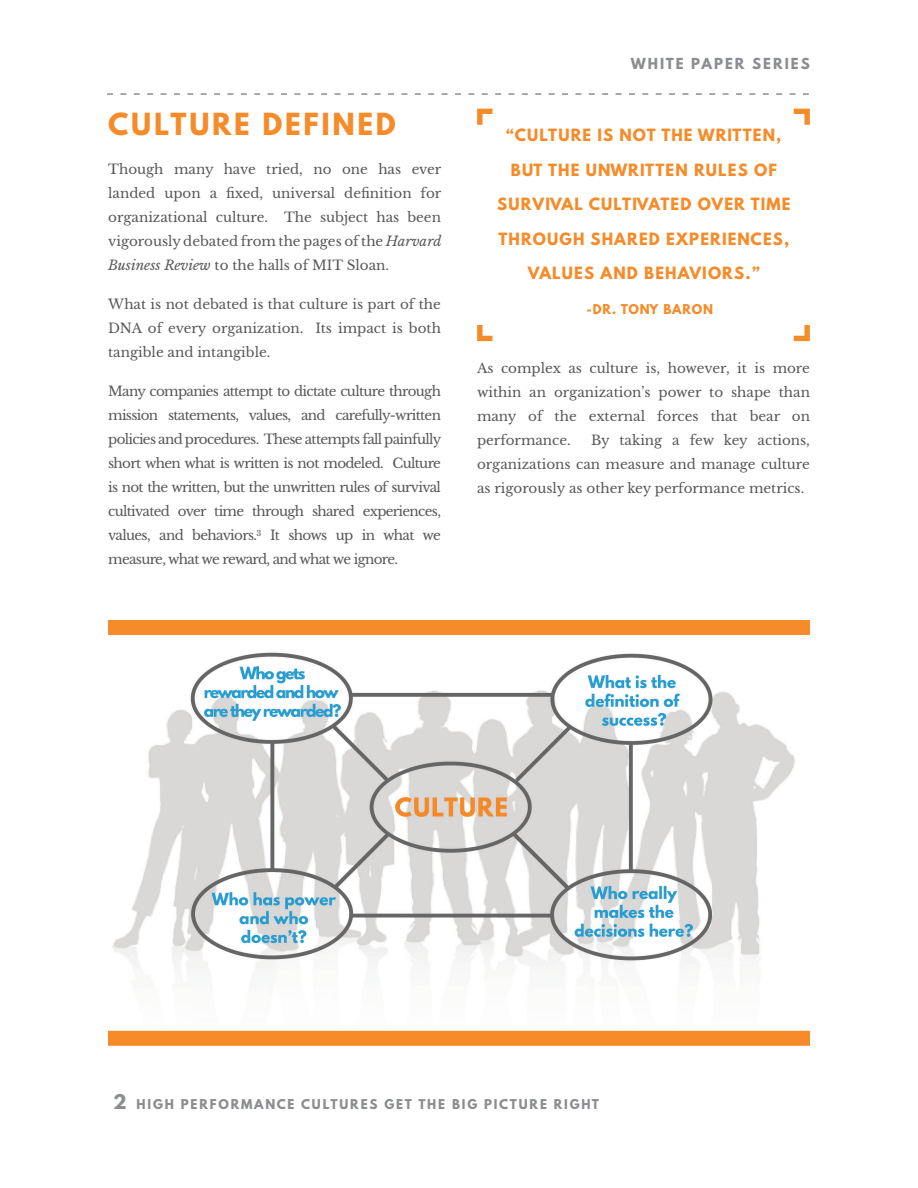
<style>
.page{position:relative;width:918px;height:1188px;background:#fff}
.page>*{position:absolute;margin:0;border:0;box-sizing:border-box;transform-origin:0 0}
.t1{font:700 27px "League Spartan";letter-spacing:.1em;color:#f68b29}
.t2{font:700 15px "League Spartan";letter-spacing:.075em;color:#f68b29}
.t3{font:13.5px/24px "Libre Baskerville";color:#57585a;text-align:justify}
.t4{font:700 13.5px "League Spartan";letter-spacing:.15em;color:#8b8d90}
.t5{font:700 12px "League Spartan";letter-spacing:.15em;color:#8b8d90}
.t6{font:700 12px "League Spartan";letter-spacing:.075em;color:#f68b29}
.s1{font-style:italic}
.s2{font-size:18px}
</style>
<div class="page">
<img style="left:109px;top:652px;width:700px;height:379px">
<svg style="left:107px;top:93px;width:702px;height:2px"></svg>
<div style="left:108px;top:620px;width:702px;height:15px;background:#f68b29"></div>
<div style="left:108px;top:1031px;width:702px;height:15px;background:#f68b29"></div>
<svg style="left:794px;top:109px;width:16px;height:16px"></svg>
<svg style="left:477px;top:109px;width:16px;height:16px"></svg>
<svg style="left:794px;top:325px;width:16px;height:16px"></svg>
<svg style="left:477px;top:325px;width:16px;height:16px"></svg>
<p class="t1" style="left:108px;top:103px;width:289px">CULTURE DEFINED</p>
<p class="t3" style="left:108px;top:158px;width:335px">Though many have tried, no one has ever landed upon a fixed, universal definition for organizational culture. The subject has been vigorously debated from the pages of the <span class="s1">Harvard Business Review</span> to the halls of MIT Sloan.</p>
<p class="t3" style="left:108px;top:293px;width:334px">What is not debated is that culture is part of the DNA of every organization. Its impact is both tangible and intangible.</p>
<p class="t3" style="left:108px;top:380px;width:335px">Many companies attempt to dictate culture through mission statements, values, and carefully-written policies and procedures. These attempts fall painfully short when what is written is not modeled. Culture is not the written, but the unwritten rules of survival cultivated over time through shared experiences, values, and behaviors.<sup>3</sup> It shows up in what we measure, what we reward, and what we ignore.</p>
<p class="t4" style="left:631px;top:53px;width:181px">WHITE PAPER SERIES</p>
<p class="t2" style="left:506px;top:123px;width:277px">“CULTURE IS NOT THE WRITTEN,</p>
<p class="t2" style="left:511px;top:158px;width:267px">BUT THE UNWRITTEN RULES OF</p>
<p class="t2" style="left:497px;top:192px;width:295px">SURVIVAL CULTIVATED OVER TIME</p>
<p class="t2" style="left:498px;top:227px;width:292px">THROUGH SHARED EXPERIENCES,</p>
<p class="t2" style="left:528px;top:261px;width:233px">VALUES AND BEHAVIORS.”</p>
<p class="t6" style="left:587px;top:300px;width:128px">-DR. TONY BARON</p>
<p class="t3" style="left:477px;top:356px;width:335px">As complex as culture is, however, it is more within an organization’s power to shape than many of the external forces that bear on performance.</p>
<p class="t3" style="left:477px;top:428px;width:335px;text-indent:114px">By taking a few key actions, organizations can measure and manage culture as rigorously as other key performance metrics.</p>
<p class="t5" style="left:113px;top:1094px;width:487px"><span class="s2">2</span> HIGH PERFORMANCE CULTURES GET THE BIG PICTURE RIGHT</p>
</div>
